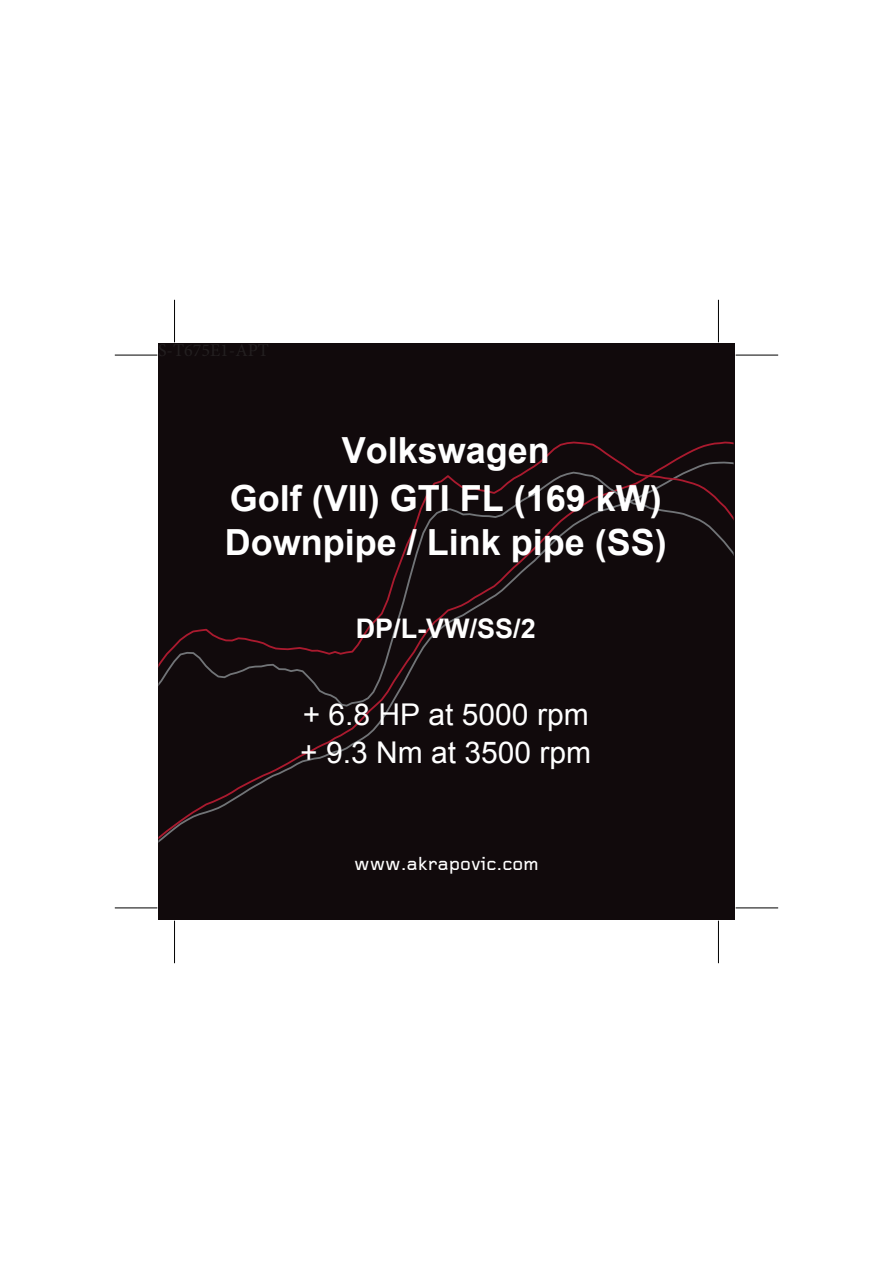
<style>
.page{position:relative;width:893px;height:1263px;background:#fff}
.page>*{position:absolute;margin:0;border:0;box-sizing:border-box;transform-origin:0 0}
.t1{font:700 36px/47.7px "Arial";color:#fff;text-align:center}
.t2{font:30px/37.8px "Arial";color:#fff}
.t3{font:700 27px "Arial";color:#fff}
.t4{font:500 19.5px "Foundry Gridnik";color:#fff}
</style>
<div class="page">
<div style="left:158px;top:343px;width:577px;height:577px;background:#110a0c"></div>
<svg style="left:158px;top:441px;width:576px;height:402px"></svg>
<hr style="left:115px;top:355px;width:42px;height:1px;background:#000">
<hr style="left:174px;top:300px;width:1px;height:42px;background:#000">
<hr style="left:115px;top:908px;width:42px;height:1px;background:#000">
<hr style="left:174px;top:921px;width:1px;height:42px;background:#000">
<hr style="left:736px;top:355px;width:42px;height:1px;background:#000">
<hr style="left:718px;top:300px;width:1px;height:42px;background:#000">
<hr style="left:736px;top:908px;width:42px;height:1px;background:#000">
<hr style="left:718px;top:921px;width:1px;height:42px;background:#000">
<p class="t1" style="left:230px;top:428px;width:434px">Volkswagen<br>Golf (VII) GTI FL (169 kW)</p>
<p class="t1" style="left:225px;top:519px;width:444px">Downpipe / Link pipe (SS)</p>
<p class="t3" style="left:356px;top:611px;width:182px">DP/L-VW/SS/2</p>
<p class="t2" style="left:300px;top:696px;width:292px">+ 6.8 HP at 5000 rpm + 9.3 Nm at 3500 rpm</p>
<p class="t4" style="left:354px;top:853px;width:186px">www.akrapovic.com</p>
</div>
